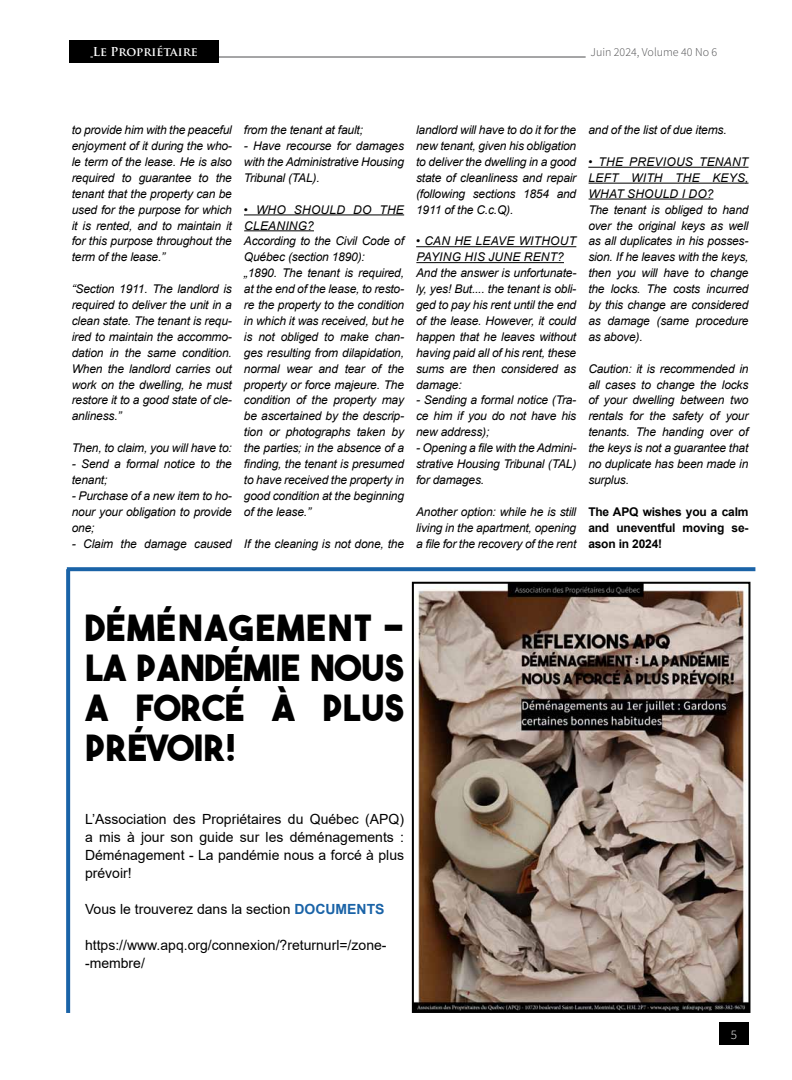
<style>
.page{position:relative;width:792px;height:1080px;background:#fff}
.page>*{position:absolute;margin:0;border:0;box-sizing:border-box;transform-origin:0 0}
.t1{font:36px/40px "The Bold Font";color:#000;text-align:justify}
.t2{font:14px/18px "Arial";color:#000;text-align:justify}
.t3{font:300 13px "Source Sans Pro";color:#fff}
.t4{font:italic 12px/15.9px "Arial";letter-spacing:-.015em;color:#000;text-align:justify}
.t5{font:700 12px/15.9px "Arial";letter-spacing:-.015em;color:#000;text-align:justify}
.t6{font:italic 12px/15.9px "Arial";letter-spacing:.02em;color:#000}
.t7{font:300 12px "Source Sans Pro";color:#4d4d4f}
.t8{font:700 12px "Trajan Pro";color:#fff}
.s1{font-weight:700;color:#1a63a7}
</style>
<div class="page">
<hr style="left:244px;top:215px;width:160px;height:1px;background:#000">
<hr style="left:244px;top:230px;width:70px;height:1px;background:#000">
<hr style="left:416px;top:246px;width:160px;height:1px;background:#000">
<hr style="left:416px;top:262px;width:148px;height:1px;background:#000">
<hr style="left:588px;top:167px;width:161px;height:1px;background:#000">
<hr style="left:589px;top:183px;width:160px;height:1px;background:#000">
<hr style="left:589px;top:199px;width:124px;height:1px;background:#000">
<img style="left:415px;top:585px;width:332px;height:425px">
<div style="left:412px;top:582px;width:338px;height:431px;border:2px solid #000"></div>
<svg style="left:67px;top:567px;width:688px;height:4px;background:#256aab"></svg>
<svg style="left:66px;top:569px;width:4px;height:444px;background:#2268aa"></svg>
<hr style="left:216px;top:57px;width:370px;height:1px;background:#4d4d4f">
<div style="left:719px;top:1023px;width:30px;height:22px;background:#000"></div>
<div style="left:69px;top:40px;width:150px;height:23px;background:#000"></div>
<p class="t8" style="left:93px;top:44px;width:107px">Le Propriétaire</p>
<p class="t7" style="left:590px;top:44px;width:128px">Juin 2024, Volume 40 No 6</p>
<p class="t4" style="left:72px;top:122px;width:162px">to provide him with the peaceful enjoyment of it during the who&shy;le term of the lease. He is also required to guarantee to the tenant that the property can be used for the purpose for which it is rented, and to maintain it for this purpose throughout the term of the lease.”</p>
<p class="t4" style="left:72px;top:281px;width:162px">“Section 1911. The landlord is required to deliver the unit in a clean state. The tenant is requ&shy;ired to maintain the accommo&shy;dation in the same condition.<br>When the landlord carries out work on the dwelling, he must restore it to a good state of cle&shy;anliness.”</p>
<p class="t4" style="left:72px;top:440px;width:162px">Then, to claim, you will have to:</p>
<p class="t4" style="left:72px;top:456px;width:162px">- Send a formal notice to the tenant;</p>
<p class="t4" style="left:72px;top:488px;width:162px">- Purchase of a new item to ho&shy;nour your obligation to provide one;</p>
<p class="t4" style="left:72px;top:536px;width:162px">- Claim the damage caused</p>
<p class="t4" style="left:244px;top:122px;width:121px">from the tenant at fault;</p>
<p class="t4" style="left:244px;top:138px;width:162px">- Have recourse for damages with the Administrative Housing Tribunal (TAL).</p>
<p class="t4" style="left:244px;top:202px;width:162px;text-align:left">• Who should do the cleaning?<br>According to the Civil Code of<br>Québec (section 1890):<br>„1890. The tenant is required, at the end of the lease, to resto&shy;re the property to the condition in which it was received, but he is not obliged to make chan&shy;ges resulting from dilapidation, normal wear and tear of the property or force majeure. The condition of the property may be ascertained by the descrip&shy;tion or photographs taken by the parties; in the absence of a finding, the tenant is presumed to have received the property in good condition at the beginning of the lease.”</p>
<p class="t4" style="left:244px;top:536px;width:162px">If the cleaning is not done, the</p>
<p class="t4" style="left:416px;top:122px;width:162px">landlord will have to do it for the new tenant, given his obligation to deliver the dwelling in a good state of cleanliness and repair (following sections 1854 and 1911 of the C.c.Q).</p>
<p class="t4" style="left:416px;top:233px;width:162px;text-align:left">• Can he leave without paying his June rent?<br>And the answer is unfortunate&shy;ly, yes! But.... the tenant is obli&shy;ged to pay his rent until the end of the lease. However, it could happen that he leaves without having paid all of his rent, these sums are then considered as damage:</p>
<p class="t4" style="left:416px;top:392px;width:162px">- Sending a formal notice (Tra&shy;ce him if you do not have his new address);</p>
<p class="t4" style="left:416px;top:440px;width:162px">- Opening a file with the Admini&shy;strative Housing Tribunal (TAL) for damages.</p>
<p class="t4" style="left:416px;top:504px;width:162px">Another option: while he is still living in the apartment, opening a file for the recovery of the rent</p>
<p class="t4" style="left:588px;top:122px;width:140px">and of the list of due items.</p>
<p class="t6" style="left:588px;top:154px;width:157px">• The previous tenant left</p>
<p class="t4" style="left:588px;top:170px;width:162px;text-align:left;text-indent:43px">with the keys, what should I do?<br>The tenant is obliged to hand over the original keys as well as all duplicates in his posses&shy;sion. If he leaves with the keys, then you will have to change the locks. The costs incurred by this change are considered as damage (same procedure as above).</p>
<p class="t4" style="left:588px;top:361px;width:162px">Caution: it is recommended in all cases to change the locks of your dwelling between two rentals for the safety of your tenants. The handing over of the keys is not a guarantee that no duplicate has been made in surplus.</p>
<p class="t5" style="left:588px;top:504px;width:162px">The APQ wishes you a calm and uneventful moving se&shy;ason in 2024!</p>
<h1 class="t1" style="left:85px;top:607px;width:321px">DÉMÉNAGEMENT - LA PANDÉMIE NOUS A FORCÉ À PLUS PRÉVOIR!</h1>
<p class="t2" style="left:85px;top:810px;width:296px">L’Association des Propriétaires du Québec (APQ</p>
<p class="t2" style="left:85px;top:810px;width:321px;text-indent:314px">) a mis à jour son guide sur les déménagements :<br>Déménagement - La pandémie nous a forcé à plus prévoir!</p>
<p class="t2" style="left:85px;top:900px;width:301px">Vous le trouverez dans la section <span class="s1">DOCUMENTS</span></p>
<p class="t2" style="left:85px;top:936px;width:303px">https://www.apq.org/connexion/?returnurl=/zone--membre/</p>
<p class="t3" style="left:731px;top:1027px;width:8px">5</p>
</div>
